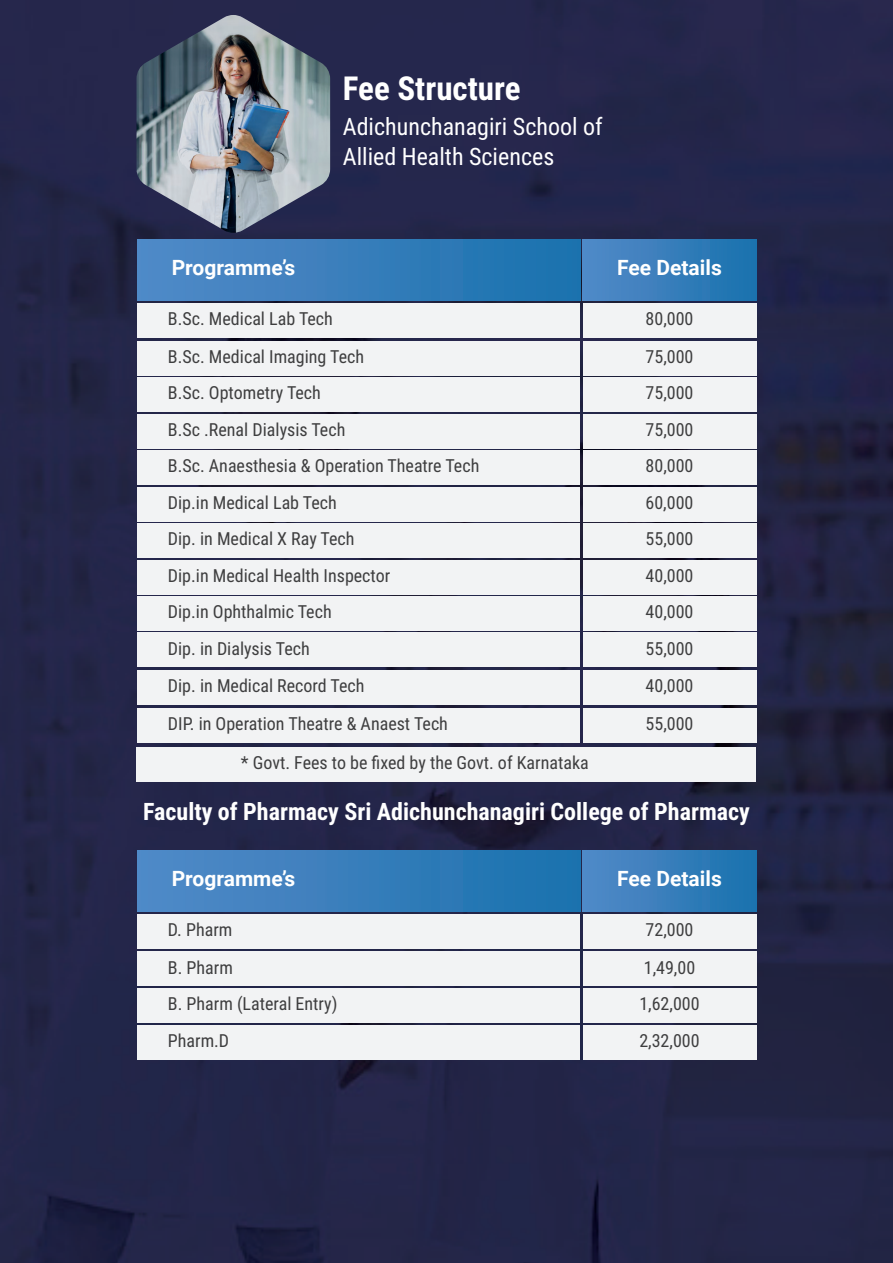
<style>
.page{position:relative;width:893px;height:1263px;background:#fff}
.page>*{position:absolute;margin:0;border:0;box-sizing:border-box;transform-origin:0 0}
.t1{font:700 33px "Roboto Condensed";color:#fff}
.t2{font:700 24px "Roboto Condensed";color:#fff}
.t3{font:24px/30px "Roboto Condensed";color:#fff}
.t4{font:700 21px "Roboto";color:#fff}
.t5{font:18px/36.6px "Roboto Condensed";color:#3e3e3f}
</style>
<div class="page">
<img style="left:0;top:0;width:893px;height:1263px">
<div style="left:137px;top:239px;width:443px;height:62px;background:linear-gradient(to right,#538ac8,#1a72ae)"></div>
<div style="left:137px;top:304px;width:443px;height:34px;background:#f2f3f4"></div>
<div style="left:137px;top:341px;width:443px;height:34px;background:#f2f3f4"></div>
<div style="left:137px;top:378px;width:443px;height:34px;background:#f2f3f4"></div>
<div style="left:137px;top:414px;width:443px;height:34px;background:#f2f3f4"></div>
<div style="left:137px;top:450px;width:443px;height:34px;background:#f2f3f4"></div>
<div style="left:137px;top:487px;width:443px;height:34px;background:#f2f3f4"></div>
<div style="left:137px;top:523px;width:443px;height:34px;background:#f2f3f4"></div>
<div style="left:137px;top:560px;width:443px;height:34px;background:#f2f3f4"></div>
<div style="left:137px;top:596px;width:443px;height:34px;background:#f2f3f4"></div>
<div style="left:137px;top:633px;width:443px;height:34px;background:#f2f3f4"></div>
<div style="left:583px;top:239px;width:173px;height:62px;background:linear-gradient(to right,#538ac8,#1a72ae)"></div>
<div style="left:583px;top:304px;width:173px;height:34px;background:#f2f3f4"></div>
<div style="left:583px;top:341px;width:173px;height:34px;background:#f2f3f4"></div>
<div style="left:583px;top:378px;width:173px;height:34px;background:#f2f3f4"></div>
<div style="left:583px;top:414px;width:173px;height:34px;background:#f2f3f4"></div>
<div style="left:583px;top:450px;width:173px;height:34px;background:#f2f3f4"></div>
<div style="left:583px;top:487px;width:173px;height:34px;background:#f2f3f4"></div>
<div style="left:583px;top:523px;width:173px;height:34px;background:#f2f3f4"></div>
<div style="left:583px;top:560px;width:173px;height:34px;background:#f2f3f4"></div>
<div style="left:583px;top:596px;width:173px;height:34px;background:#f2f3f4"></div>
<div style="left:583px;top:633px;width:173px;height:34px;background:#f2f3f4"></div>
<div style="left:137px;top:670px;width:443px;height:34px;background:#f2f3f4"></div>
<div style="left:583px;top:670px;width:173px;height:34px;background:#f2f3f4"></div>
<div style="left:137px;top:708px;width:443px;height:34px;background:#f2f3f4"></div>
<div style="left:583px;top:708px;width:173px;height:34px;background:#f2f3f4"></div>
<div style="left:137px;top:747px;width:619px;height:34px;background:#f2f3f4"></div>
<div style="left:137px;top:850px;width:443px;height:61px;background:linear-gradient(to right,#538ac8,#1a72ae)"></div>
<div style="left:137px;top:914px;width:443px;height:34px;background:#f2f3f4"></div>
<div style="left:137px;top:952px;width:443px;height:34px;background:#f2f3f4"></div>
<div style="left:137px;top:988px;width:443px;height:34px;background:#f2f3f4"></div>
<div style="left:137px;top:1025px;width:443px;height:34px;background:#f2f3f4"></div>
<div style="left:583px;top:850px;width:173px;height:61px;background:linear-gradient(to right,#538ac8,#1a72ae)"></div>
<div style="left:583px;top:914px;width:173px;height:34px;background:#f2f3f4"></div>
<div style="left:583px;top:952px;width:173px;height:34px;background:#f2f3f4"></div>
<div style="left:583px;top:988px;width:173px;height:34px;background:#f2f3f4"></div>
<div style="left:583px;top:1025px;width:173px;height:34px;background:#f2f3f4"></div>
<img style="left:137px;top:15px;width:193px;height:219px">
<h1 class="t1" style="left:343px;top:65px;width:179px">Fee Structure</h1>
<h2 class="t3" style="left:343px;top:111px;width:261px">Adichunchanagiri School of<br>Allied Health Sciences</h2>
<p class="t4" style="left:172px;top:253px;width:125px">Programme’s</p>
<p class="t5" style="left:168px;top:300px;width:313px">B.Sc. Medical Lab Tech<br>B.Sc. Medical Imaging Tech<br>B.Sc. Optometry Tech<br>B.Sc .Renal Dialysis Tech<br>B.Sc. Anaesthesia &amp; Operation Theatre Tech<br>Dip.in Medical Lab Tech<br>Dip. in Medical X Ray Tech<br>Dip.in Medical Health Inspector<br>Dip.in Ophthalmic Tech<br>Dip. in Dialysis Tech</p>
<p class="t4" style="left:617px;top:253px;width:106px">Fee Details</p>
<p class="t5" style="left:645px;top:300px;width:49px;text-align:justify">80,000<br>75,000<br>75,000<br>75,000<br>80,000<br>60,000<br>55,000<br>40,000<br>40,000<br>55,000</p>
<p class="t5" style="left:168px;top:667px;width:198px">Dip. in Medical Record Tech</p>
<p class="t5" style="left:645px;top:667px;width:49px">40,000</p>
<p class="t5" style="left:168px;top:704px;width:282px">DIP. in Operation Theatre &amp; Anaest Tech</p>
<p class="t5" style="left:645px;top:704px;width:49px">55,000</p>
<p class="t5" style="left:241px;top:743px;width:349px">* Govt. Fees to be fixed by the Govt. of Karnataka</p>
<h2 class="t2" style="left:143px;top:795px;width:608px">Faculty of Pharmacy Sri Adichunchanagiri College of Pharmacy</h2>
<p class="t4" style="left:172px;top:864px;width:125px">Programme’s</p>
<p class="t5" style="left:168px;top:911px;width:171px">D. Pharm<br>B. Pharm<br>B. Pharm (Lateral Entry)<br>Pharm.D</p>
<p class="t4" style="left:617px;top:864px;width:106px">Fee Details</p>
<p class="t5" style="left:639px;top:911px;width:62px;text-align:center">72,000<br>1,49,00<br>1,62,000<br>2,32,000</p>
</div>
